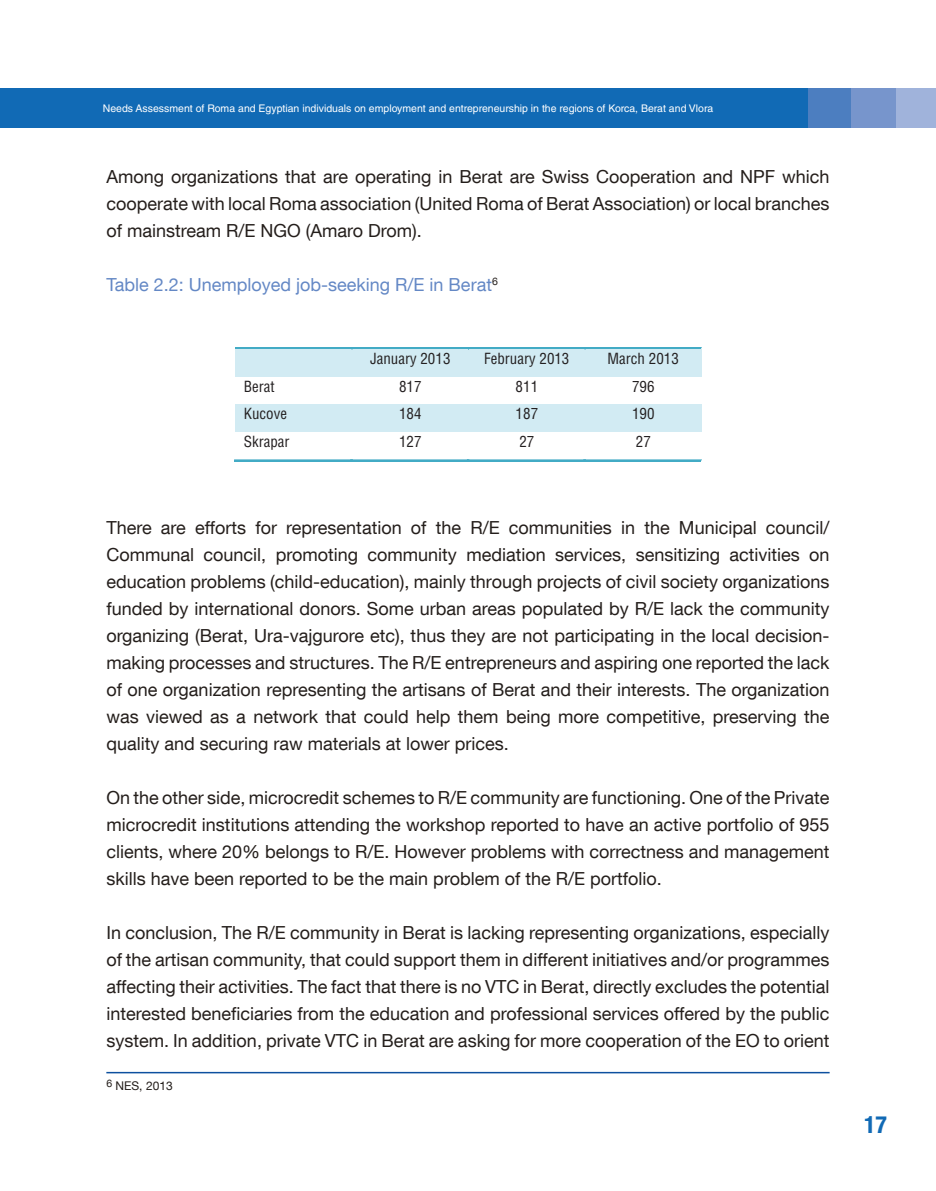
<style>
.page{position:relative;width:936px;height:1191px;background:#fff}
.page>*{position:absolute;margin:0;border:0;box-sizing:border-box;transform-origin:0 0}
.t1{font:700 condensed 24px "Helvetica Neue LT Com";color:#116ab5}
.t2{font:18px/27px "Helvetica Neue LT Com";color:#241e1b;text-align:justify}
.t3{font:18px "Helvetica Neue LT Com";color:#6488c5}
.t4{font:condensed 15px "Helvetica LT Std";letter-spacing:.005em;color:#231f20}
.t5{font:12px "Helvetica Neue LT Com";color:#241e1b}
.t6{font:10.5px "Helvetica LT Std";color:#fff}
</style>
<div class="page">
<div style="left:0;top:88px;width:935px;height:40px;background:#a0b3db"></div>
<div style="left:0;top:88px;width:895px;height:40px;background:#7795cc"></div>
<div style="left:0;top:88px;width:849px;height:40px;background:#4c7ec0"></div>
<div style="left:0;top:88px;width:807px;height:40px;background:#116ab5"></div>
<div style="left:236px;top:349px;width:8px;height:28px;background:#d2ebf3"></div>
<div style="left:344px;top:349px;width:8px;height:28px;background:#d2ebf3"></div>
<div style="left:244px;top:349px;width:100px;height:28px;background:#d2ebf3"></div>
<div style="left:352px;top:349px;width:8px;height:28px;background:#d2ebf3"></div>
<div style="left:460px;top:349px;width:8px;height:28px;background:#d2ebf3"></div>
<div style="left:360px;top:349px;width:100px;height:28px;background:#d2ebf3"></div>
<div style="left:468px;top:349px;width:8px;height:28px;background:#d2ebf3"></div>
<div style="left:577px;top:349px;width:8px;height:28px;background:#d2ebf3"></div>
<div style="left:476px;top:349px;width:101px;height:28px;background:#d2ebf3"></div>
<div style="left:585px;top:349px;width:8px;height:28px;background:#d2ebf3"></div>
<div style="left:693px;top:349px;width:8px;height:28px;background:#d2ebf3"></div>
<div style="left:593px;top:349px;width:100px;height:28px;background:#d2ebf3"></div>
<hr style="left:236px;top:348px;width:116px;height:1px;background:#42abc5">
<hr style="left:353px;top:348px;width:115px;height:1px;background:#42abc5">
<hr style="left:470px;top:348px;width:115px;height:1px;background:#42abc5">
<hr style="left:586px;top:348px;width:115px;height:1px;background:#42abc5">
<div style="left:236px;top:404px;width:8px;height:28px;background:#d2ebf3"></div>
<div style="left:344px;top:404px;width:8px;height:28px;background:#d2ebf3"></div>
<div style="left:244px;top:404px;width:100px;height:28px;background:#d2ebf3"></div>
<div style="left:352px;top:404px;width:8px;height:28px;background:#d2ebf3"></div>
<div style="left:460px;top:404px;width:8px;height:28px;background:#d2ebf3"></div>
<div style="left:360px;top:404px;width:100px;height:28px;background:#d2ebf3"></div>
<div style="left:468px;top:404px;width:8px;height:28px;background:#d2ebf3"></div>
<div style="left:577px;top:404px;width:8px;height:28px;background:#d2ebf3"></div>
<div style="left:476px;top:404px;width:101px;height:28px;background:#d2ebf3"></div>
<div style="left:585px;top:404px;width:8px;height:28px;background:#d2ebf3"></div>
<div style="left:693px;top:404px;width:8px;height:28px;background:#d2ebf3"></div>
<div style="left:593px;top:404px;width:100px;height:28px;background:#d2ebf3"></div>
<hr style="left:234px;top:460px;width:118px;height:1px;background:#42abc5">
<hr style="left:234px;top:459px;width:118px;height:1px;background:#42abc5">
<hr style="left:352px;top:460px;width:116px;height:1px;background:#42abc5">
<hr style="left:352px;top:459px;width:116px;height:1px;background:#42abc5">
<hr style="left:469px;top:460px;width:116px;height:1px;background:#42abc5">
<hr style="left:469px;top:459px;width:116px;height:1px;background:#42abc5">
<hr style="left:585px;top:460px;width:116px;height:1px;background:#42abc5">
<hr style="left:585px;top:459px;width:116px;height:1px;background:#42abc5">
<hr style="left:106px;top:1071px;width:723px;height:2px;background:#0d509f">
<p class="t6" style="left:103px;top:102px;width:612px">Needs Assessment of Roma and Egyptian individuals on employment and entrepreneurship in the regions of Korca, Berat and Vlora</p>
<p class="t2" style="left:106px;top:163px;width:724px">Among organizations that are operating in Berat are Swiss Cooperation and NPF which cooperate with local Roma association (United Roma of Berat Association) or local branches of mainstream R/E NGO (Amaro Drom).</p>
<p class="t3" style="left:106px;top:273px;width:393px">Table 2.2: Unemployed job-seeking R/E in Berat<sup>6</sup></p>
<p class="t4" style="left:370px;top:349px;width:82px">January 2013</p>
<p class="t4" style="left:484px;top:349px;width:87px">February 2013</p>
<p class="t4" style="left:607px;top:349px;width:73px">March 2013</p>
<p class="t4" style="left:244px;top:377px;width:32px">Berat</p>
<p class="t4" style="left:399px;top:377px;width:24px">817</p>
<p class="t4" style="left:515px;top:377px;width:24px">811</p>
<p class="t4" style="left:632px;top:377px;width:24px">796</p>
<p class="t4" style="left:244px;top:404px;width:45px">Kucove</p>
<p class="t4" style="left:399px;top:404px;width:24px">184</p>
<p class="t4" style="left:515px;top:404px;width:24px">187</p>
<p class="t4" style="left:632px;top:404px;width:24px">190</p>
<p class="t4" style="left:244px;top:432px;width:47px">Skrapar</p>
<p class="t4" style="left:399px;top:432px;width:24px">127</p>
<p class="t4" style="left:519px;top:432px;width:17px">27</p>
<p class="t4" style="left:635px;top:432px;width:17px">27</p>
<p class="t2" style="left:106px;top:514px;width:724px">There are efforts for representation of the R/E communities in the Municipal council/ Communal council, promoting community mediation services, sensitizing activities on education problems (child-education), mainly through projects of civil society organizations funded by international donors. Some urban areas populated by R/E lack the community organizing (Berat, Ura-vajgurore etc), thus they are not participating in the local decision&shy;making processes and structures. The R/E entrepreneurs and aspiring one reported the lack of one organization representing the artisans of Berat and their interests. The organization was viewed as a network that could help them being more competitive, preserving the quality and securing raw materials at lower prices.</p>
<p class="t2" style="left:106px;top:784px;width:724px">On the other side, microcredit schemes to R/E community are functioning. One of the Private microcredit institutions attending the workshop reported to have an active portfolio of 955 clients, where 20% belongs to R/E. However problems with correctness and management skills have been reported to be the main problem of the R/E portfolio.</p>
<p class="t2" style="left:106px;top:919px;width:724px">In conclusion, The R/E community in Berat is lacking representing organizations, especially of the artisan community, that could support them in different initiatives and/or programmes affecting their activities. The fact that there is no VTC in Berat, directly excludes the potential interested beneficiaries from the education and professional services offered by the public system. In addition, private VTC in Berat are asking for more cooperation of the EO to orient</p>
<p class="t5" style="left:106px;top:1078px;width:68px"><sup>6</sup> NES, 2013</p>
<h1 class="t1" style="left:864px;top:1110px;width:25px">17</h1>
</div>
